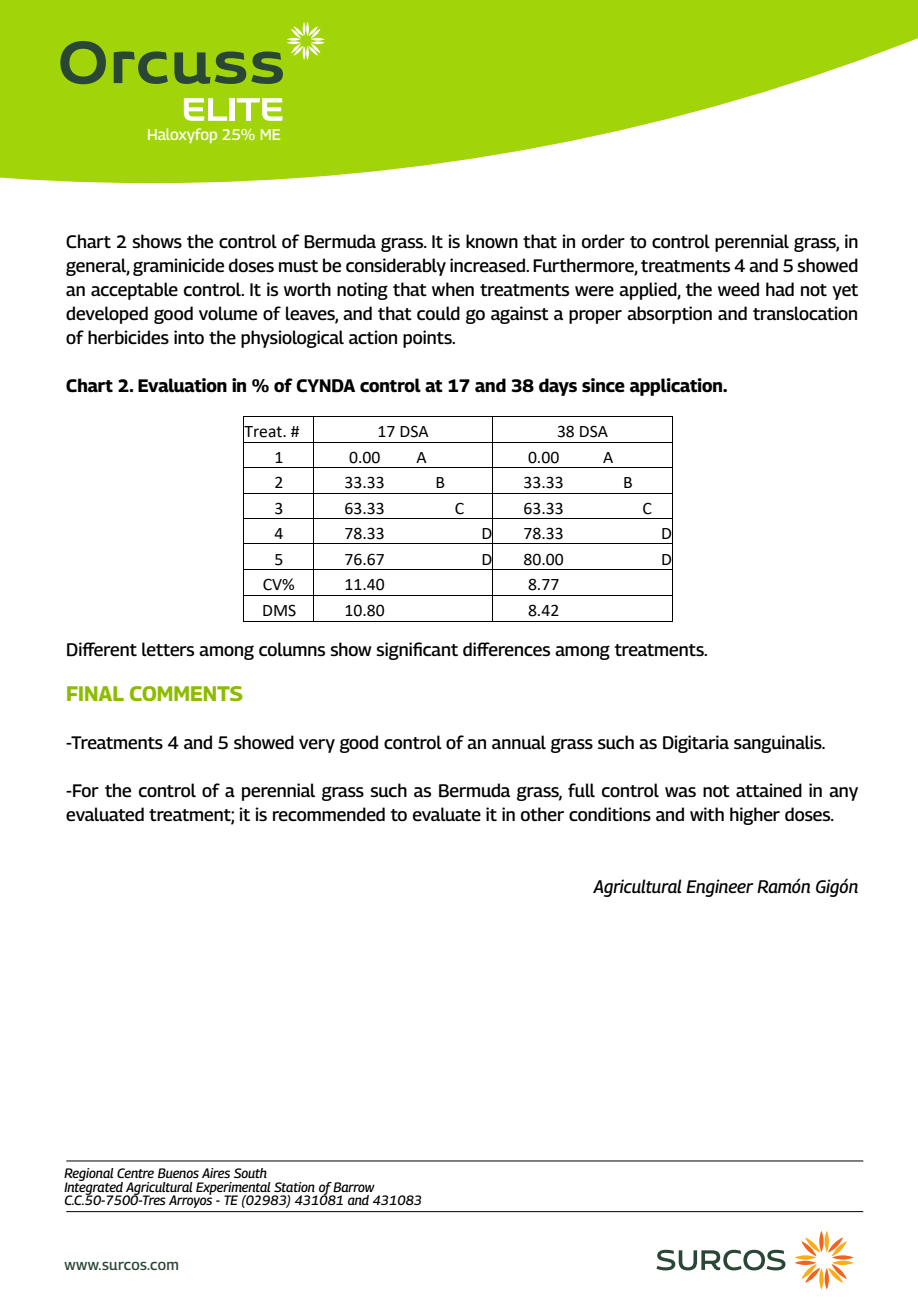
<style>
.page{position:relative;width:918px;height:1302px;background:#fff}
.page>*{position:absolute;margin:0;border:0;box-sizing:border-box;transform-origin:0 0}
.t1{font:600 58.35px "Niemeyer";color:#2a4635}
.t2{font:700 21px "Georama";color:#8dbb00}
.t3{font:500 18px/24px "Georama";color:#000;text-align:justify}
.t4{font:700 18px "Georama";color:#000}
.t5{font:italic 500 18px "Georama";color:#000}
.t6{font:17.55px "Calibri";color:#000}
.t7{font:500 15.6px "Georama";letter-spacing:-.005em;color:#fff}
.t8{font:500 15px "Georama";letter-spacing:.02em;color:#2a4635}
.t9{font:italic 500 13.5px/13.5px "Georama";color:#000}
</style>
<div class="page">
<svg style="left:0;top:0;width:918px;height:183px;fill:#a2d40a"></svg>
<svg style="left:287px;top:22px;width:38px;height:38px"></svg>
<svg style="left:184px;top:98px;width:43px;height:23px"></svg>
<div style="left:230px;top:98px;width:5px;height:23px;background:#fff"></div>
<svg style="left:237px;top:98px;width:46px;height:23px"></svg>
<svg style="left:795px;top:1231px;width:59px;height:58px"></svg>
<svg style="left:656px;top:1249px;width:129px;height:21px"></svg>
<hr style="left:66px;top:1160px;width:797px;height:1px;background:#000">
<hr style="left:66px;top:1211px;width:797px;height:1px;background:#000">
<hr style="left:244px;top:416px;width:69px;height:1px;background:#000">
<hr style="left:314px;top:416px;width:179px;height:1px;background:#000">
<hr style="left:493px;top:416px;width:179px;height:1px;background:#000">
<hr style="left:244px;top:442px;width:69px;height:1px;background:#000">
<hr style="left:314px;top:442px;width:102px;height:1px;background:#000">
<hr style="left:493px;top:442px;width:102px;height:1px;background:#000">
<hr style="left:244px;top:467px;width:69px;height:1px;background:#000">
<hr style="left:314px;top:467px;width:102px;height:1px;background:#000">
<hr style="left:493px;top:467px;width:102px;height:1px;background:#000">
<hr style="left:244px;top:493px;width:69px;height:1px;background:#000">
<hr style="left:314px;top:493px;width:102px;height:1px;background:#000">
<hr style="left:493px;top:493px;width:102px;height:1px;background:#000">
<hr style="left:244px;top:518px;width:69px;height:1px;background:#000">
<hr style="left:314px;top:518px;width:102px;height:1px;background:#000">
<hr style="left:493px;top:518px;width:102px;height:1px;background:#000">
<hr style="left:244px;top:543px;width:69px;height:1px;background:#000">
<hr style="left:314px;top:543px;width:102px;height:1px;background:#000">
<hr style="left:493px;top:543px;width:102px;height:1px;background:#000">
<hr style="left:244px;top:569px;width:69px;height:1px;background:#000">
<hr style="left:314px;top:569px;width:102px;height:1px;background:#000">
<hr style="left:493px;top:569px;width:102px;height:1px;background:#000">
<hr style="left:244px;top:594px;width:69px;height:1px;background:#000">
<hr style="left:314px;top:594px;width:102px;height:1px;background:#000">
<hr style="left:493px;top:594px;width:102px;height:1px;background:#000">
<hr style="left:244px;top:620px;width:69px;height:1px;background:#000">
<svg style="left:313px;top:416px;width:1px;height:205px"></svg>
<hr style="left:314px;top:620px;width:102px;height:1px;background:#000">
<svg style="left:415px;top:417px;width:79px;height:204px"></svg>
<hr style="left:493px;top:620px;width:102px;height:1px;background:#000">
<svg style="left:594px;top:416px;width:79px;height:205px"></svg>
<h1 class="t1" style="left:57px;top:23px;width:230px">Orcuss</h1>
<p class="t7" style="left:147px;top:123px;width:135px">Haloxyfop 25% ME</p>
<p class="t3" style="left:66px;top:229px;width:794px">Chart 2 shows the control of Bermuda grass. It is known that in order to control perennial grass, in general, graminicide doses must be considerably increased. Furthermore, treatments 4 and 5 showed an acceptable control. It is worth noting that when treatments were applied, the weed had not yet developed good volume of leaves, and that could go against a proper absorption and translocation of herbicides into the physiological action points.</p>
<p class="t4" style="left:66px;top:372px;width:663px">Chart 2. Evaluation in % of CYNDA control at 17 and 38 days since application.</p>
<p class="t6" style="left:244px;top:419px;width:57px">Treat. #</p>
<p class="t6" style="left:378px;top:419px;width:53px">17 DSA</p>
<p class="t6" style="left:557px;top:419px;width:53px">38 DSA</p>
<p class="t6" style="left:275px;top:444px;width:10px">1</p>
<p class="t6" style="left:349px;top:444px;width:33px">0.00</p>
<p class="t6" style="left:416px;top:444px;width:12px">A</p>
<p class="t6" style="left:528px;top:444px;width:33px">0.00</p>
<p class="t6" style="left:603px;top:444px;width:12px">A</p>
<p class="t6" style="left:275px;top:470px;width:10px">2</p>
<p class="t6" style="left:345px;top:470px;width:42px">33.33</p>
<p class="t6" style="left:435px;top:470px;width:11px">B</p>
<p class="t6" style="left:524px;top:470px;width:42px">33.33</p>
<p class="t6" style="left:623px;top:470px;width:11px">B</p>
<p class="t6" style="left:275px;top:495px;width:10px">3</p>
<p class="t6" style="left:345px;top:495px;width:42px">63.33</p>
<p class="t6" style="left:455px;top:495px;width:11px">C</p>
<p class="t6" style="left:524px;top:495px;width:42px">63.33</p>
<p class="t6" style="left:642px;top:495px;width:11px">C</p>
<p class="t6" style="left:275px;top:521px;width:10px">4</p>
<p class="t6" style="left:345px;top:521px;width:42px">78.33</p>
<p class="t6" style="left:481px;top:521px;width:12px">D</p>
<p class="t6" style="left:524px;top:521px;width:42px">78.33</p>
<p class="t6" style="left:661px;top:521px;width:12px">D</p>
<p class="t6" style="left:275px;top:546px;width:10px">5</p>
<p class="t6" style="left:345px;top:546px;width:42px">76.67</p>
<p class="t6" style="left:481px;top:546px;width:12px">D</p>
<p class="t6" style="left:524px;top:546px;width:42px">80.00</p>
<p class="t6" style="left:661px;top:546px;width:12px">D</p>
<p class="t6" style="left:263px;top:572px;width:34px">CV%</p>
<p class="t6" style="left:345px;top:572px;width:42px">11.40</p>
<p class="t6" style="left:528px;top:572px;width:33px">8.77</p>
<p class="t6" style="left:262px;top:598px;width:36px">DMS</p>
<p class="t6" style="left:345px;top:598px;width:42px">10.80</p>
<p class="t6" style="left:528px;top:598px;width:33px">8.42</p>
<p class="t3" style="left:66px;top:637px;width:643px">Different letters among columns show significant differences among treatments.</p>
<p class="t2" style="left:66px;top:678px;width:178px">FINAL COMMENTS</p>
<p class="t3" style="left:66px;top:730px;width:761px">-Treatments 4 and 5 showed very good control of an annual grass such as Digitaria sanguinalis.</p>
<p class="t3" style="left:66px;top:778px;width:793px">-For the control of a perennial grass such as Bermuda grass, full control was not attained in any evaluated treatment; it is recommended to evaluate it in other conditions and with higher doses.</p>
<p class="t9" style="left:64px;top:1166px;width:359px">Regional Centre Buenos Aires South<br>Integrated Agricultural Experimental Station of Barrow<br>C.C.50-7500-Tres Arroyos - TE (02983) 431081 and 431083</p>
<p class="t8" style="left:64px;top:1253px;width:116px">www.surcos.com</p>
<p class="t5" style="left:594px;top:873px;width:266px">Agricultural Engineer Ramón Gigón</p>
</div>
